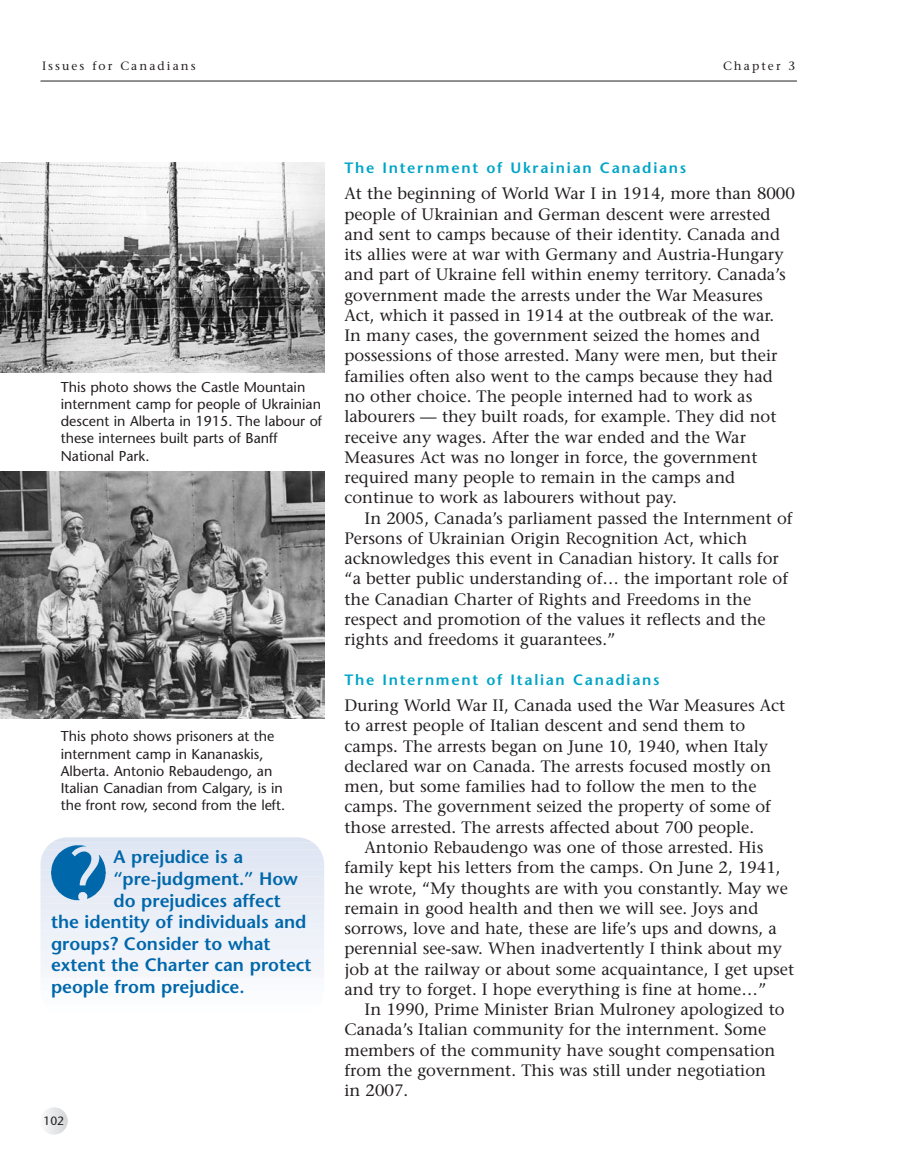
<style>
.page{position:relative;width:905px;height:1175px;background:#fff}
.page>*{position:absolute;margin:0;border:0;box-sizing:border-box;transform-origin:0 0}
.t1{font:600 18px "Stone Sans";color:#0067ab}
.t2{font:16.5px/20.2px "Stone Serif";color:#231f20}
.t3{font:600 15px "Stone Sans";letter-spacing:.115em;color:#00a5c7}
.t4{font:14.25px/17.2px "Stone Sans";color:#231f20}
.t5{font:12px "Stone Serif";letter-spacing:.17em;color:#231f20}
.t6{font:12px "Stone Sans";color:#231f20}
</style>
<div class="page">
<svg style="left:44px;top:1107px;width:24px;height:27px"></svg>
<hr style="left:41px;top:81px;width:755px;height:1px;background:#231f20">
<div style="left:40px;top:837px;width:284px;height:6px;background:#dce4f1"></div>
<div style="left:40px;top:841px;width:284px;height:9px;background:#dfe6f3"></div>
<div style="left:40px;top:848px;width:284px;height:9px;background:#e0e6f3"></div>
<div style="left:40px;top:855px;width:284px;height:8px;background:#e1e7f4"></div>
<div style="left:40px;top:862px;width:284px;height:8px;background:#e2e8f4"></div>
<div style="left:40px;top:868px;width:284px;height:9px;background:#e3e9f4"></div>
<div style="left:40px;top:875px;width:284px;height:9px;background:#e4e9f4"></div>
<div style="left:40px;top:882px;width:284px;height:8px;background:#e5eaf5"></div>
<div style="left:40px;top:889px;width:284px;height:8px;background:#e6ebf5"></div>
<div style="left:40px;top:895px;width:284px;height:9px;background:#e7ecf5"></div>
<div style="left:40px;top:902px;width:284px;height:9px;background:#e8ecf5"></div>
<div style="left:40px;top:909px;width:284px;height:8px;background:#eaeff7"></div>
<div style="left:40px;top:916px;width:284px;height:8px;background:#ebeff8"></div>
<div style="left:40px;top:922px;width:284px;height:9px;background:#ecf0f8"></div>
<div style="left:40px;top:929px;width:284px;height:9px;background:#edf1f8"></div>
<div style="left:40px;top:936px;width:284px;height:8px;background:#eef2f9"></div>
<div style="left:40px;top:943px;width:284px;height:8px;background:#f0f2f9"></div>
<div style="left:40px;top:949px;width:284px;height:9px;background:#f1f4fa"></div>
<div style="left:40px;top:956px;width:284px;height:9px;background:#f2f4fa"></div>
<div style="left:40px;top:963px;width:284px;height:8px;background:#f3f5fa"></div>
<div style="left:40px;top:970px;width:284px;height:8px;background:#f4f6fa"></div>
<div style="left:40px;top:976px;width:284px;height:9px;background:#f7f9fd"></div>
<div style="left:40px;top:983px;width:284px;height:9px;background:#f8fafd"></div>
<div style="left:40px;top:990px;width:284px;height:8px;background:#fafcfe"></div>
<div style="left:40px;top:997px;width:284px;height:8px;background:#fbfcfe"></div>
<img style="left:50px;top:843px;width:56px;height:58px">
<img style="left:0;top:162px;width:324px;height:211px">
<img style="left:0;top:471px;width:324px;height:247px">
<p class="t5" style="left:42px;top:62px;width:155px">Issues for Canadians</p>
<p class="t5" style="left:723px;top:62px;width:74px">Chapter 3</p>
<p class="t4" style="left:61px;top:379px;width:263px">This photo shows the Castle Mountain internment camp for people of Ukrainian descent in Alberta in 1915. The labour of these internees built parts of Banff National Park.</p>
<p class="t4" style="left:61px;top:729px;width:226px">This photo shows prisoners at the internment camp in Kananaskis, Alberta. Antonio Rebaudengo, an Italian Canadian from Calgary, is in the front row, second from the left.</p>
<p class="t1" style="left:113px;top:850px;width:131px">A prejudice is a</p>
<p class="t1" style="left:113px;top:871px;width:186px">“pre-judgment.” How</p>
<p class="t1" style="left:113px;top:893px;width:169px">do prejudices affect</p>
<p class="t1" style="left:51px;top:914px;width:257px">the identity of individuals and</p>
<p class="t1" style="left:51px;top:936px;width:221px">groups? Consider to what</p>
<p class="t1" style="left:51px;top:958px;width:262px">extent the Charter can protect</p>
<p class="t1" style="left:51px;top:979px;width:195px">people from prejudice.</p>
<p class="t6" style="left:43px;top:1116px;width:22px">102</p>
<p class="t3" style="left:344px;top:162px;width:343px">The Internment of Ukrainian Canadians</p>
<p class="t2" style="left:344px;top:185px;width:452px">At the beginning of World War I in 1914, more than 8000 people of Ukrainian and German descent were arrested and sent to camps because of their identity. Canada and its allies were at war with Germany and Austria-Hungary and part of Ukraine fell within enemy territory. Canada’s government made the arrests under the War Measures Act, which it passed in 1914 at the outbreak of the war.<br>In many cases, the government seized the homes and possessions of those arrested. Many were men, but their families often also went to the camps because they had no other choice. The people interned had to work as labourers — they built roads, for example. They did not receive any wages. After the war ended and the War Measures Act was no longer in force, the government required many people to remain in the camps and continue to work as labourers without pay.</p>
<p class="t2" style="left:344px;top:509px;width:450px;text-indent:20px">In 2005, Canada’s parliament passed the Internment of Persons of Ukrainian Origin Recognition Act, which acknowledges this event in Canadian history. It calls for “a better public understanding of… the important role of the Canadian Charter of Rights and Freedoms in the respect and promotion of the values it reflects and the rights and freedoms it guarantees.”</p>
<p class="t3" style="left:344px;top:674px;width:316px">The Internment of Italian Canadians</p>
<p class="t2" style="left:344px;top:697px;width:442px">During World War II, Canada used the War Measures Act to arrest people of Italian descent and send them to camps. The arrests began on June 10, 1940, when Italy declared war on Canada. The arrests focused mostly on men, but some families had to follow the men to the camps. The government seized the property of some of those arrested. The arrests affected about 700 people.</p>
<p class="t2" style="left:344px;top:839px;width:451px;text-indent:20px">Antonio Rebaudengo was one of those arrested. His family kept his letters from the camps. On June 2, 1941, he wrote, “My thoughts are with you constantly. May we remain in good health and then we will see. Joys and sorrows, love and hate, these are life’s ups and downs, a perennial see-saw. When inadvertently I think about my job at the railway or about some acquaintance, I get upset and try to forget. I hope everything is fine at home…”</p>
<p class="t2" style="left:344px;top:1001px;width:441px;text-indent:20px">In 1990, Prime Minister Brian Mulroney apologized to Canada’s Italian community for the internment. Some members of the community have sought compensation from the government. This was still under negotiation in 2007.</p>
</div>
